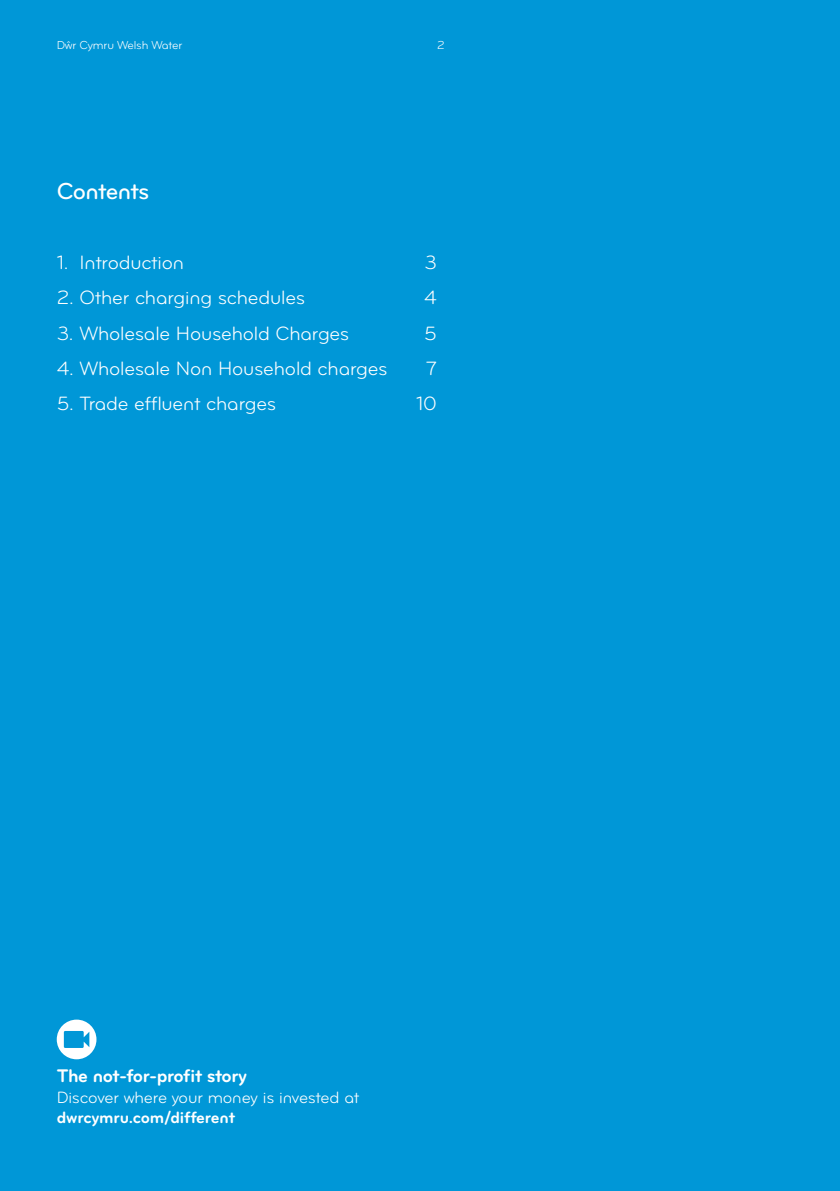
<style>
.page{position:relative;width:840px;height:1191px;background:#fff}
.page>*{position:absolute;margin:0;border:0;box-sizing:border-box;transform-origin:0 0}
.t1{font:24px "Bryant Pro Medium Alternate";letter-spacing:-.03em;color:#fff}
.t2{font:20px "Bryant Pro Regular Alternate";letter-spacing:-.01em;color:#fff}
.t3{font:19px "Bryant Pro Bold Alternate";letter-spacing:-.025em;color:#fff}
.t4{font:17px "Bryant Pro Regular Alternate";letter-spacing:-.01em;color:#fff}
.t5{font:17px "Bryant Pro Bold Alternate";letter-spacing:-.01em;color:#fff}
.t6{font:12px "Bryant Pro Regular Alternate";letter-spacing:-.015em;color:#fff}
</style>
<div class="page">
<div style="left:0;top:0;width:839px;height:1191px;background:#0097d7"></div>
<svg style="left:57px;top:1019px;width:39px;height:40px"></svg>
<p class="t6" style="left:57px;top:38px;width:127px">Dŵr Cymru Welsh Water</p>
<p class="t6" style="left:437px;top:38px;width:9px">2</p>
<p class="t1" style="left:57px;top:177px;width:94px">Contents</p>
<p class="t2" style="left:57px;top:250px;width:129px">1. Introduction</p>
<p class="t2" style="left:424px;top:250px;width:14px">3</p>
<p class="t2" style="left:57px;top:286px;width:250px">2. Other charging schedules</p>
<p class="t2" style="left:424px;top:286px;width:14px">4</p>
<p class="t2" style="left:57px;top:321px;width:294px">3. Wholesale Household Charges</p>
<p class="t2" style="left:424px;top:321px;width:14px">5</p>
<p class="t2" style="left:57px;top:356px;width:332px">4. Wholesale Non Household charges</p>
<p class="t2" style="left:425px;top:356px;width:13px">7</p>
<p class="t2" style="left:57px;top:392px;width:221px">5. Trade effluent charges</p>
<p class="t2" style="left:416px;top:392px;width:22px">10</p>
<p class="t3" style="left:57px;top:1064px;width:192px">The not-for-profit story</p>
<p class="t4" style="left:57px;top:1086px;width:304px">Discover where your money is invested at</p>
<p class="t5" style="left:57px;top:1106px;width:180px">dwrcymru.com/different</p>
</div>
